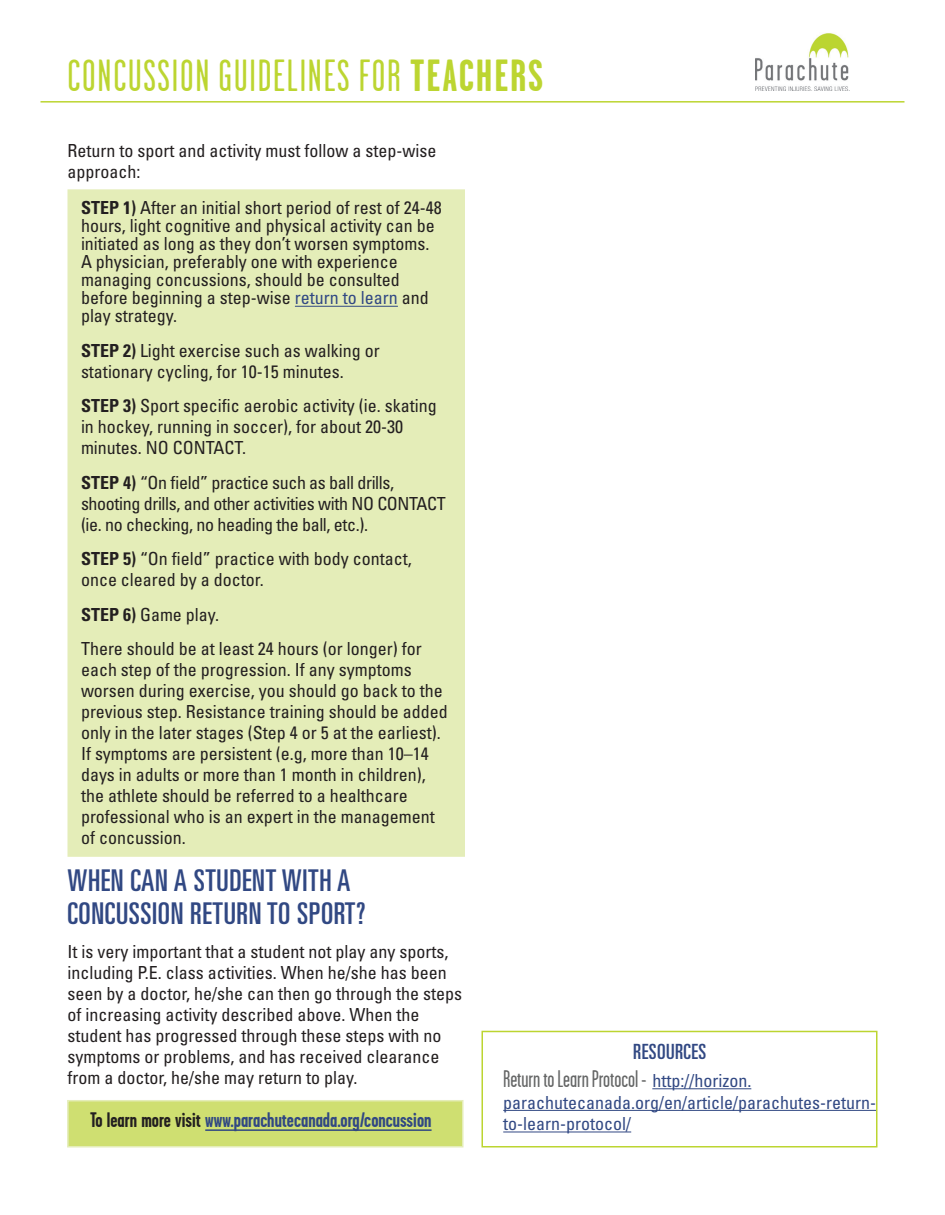
<style>
.page{position:relative;width:945px;height:1215px;background:#fff}
.page>*{position:absolute;margin:0;border:0;box-sizing:border-box;transform-origin:0 0}
.t1{font:45px "Garage Gothic";letter-spacing:.04em;color:#bcd531}
.t2{font:ultra-condensed 30px/33px "Univers";letter-spacing:.02em;color:#314883}
.acknowledgement_body{font:24px "Garage Gothic";letter-spacing:-.005em;color:#656666}
.t3{font:700 21px "Garage Gothic";color:#314883}
.t4{font:ultra-condensed 21px "Univers";letter-spacing:.02em;color:#314883}
.body{font:condensed 18px/21px "Univers";color:#231f20}
.body-2{font:condensed 18px/21px "Univers";letter-spacing:-.02em;color:#231f20}
.acknowledgement_body-2{font:condensed 18px/21.6px "Univers";color:#314883}
.s1{font-weight:700}
.s2{color:#314883}
.s3{color:#231f20}
.s4{font-family:"Univers";font-stretch:condensed;font-size:18px;color:#314883}
</style>
<div class="page">
<div style="left:68px;top:189px;width:397px;height:668px;background:#e4edb8;border:2px solid #e4edb8"></div>
<hr style="left:295px;top:306px;width:103px;height:1px;background:#314883">
<hr style="left:40px;top:101px;width:864px;height:2px;background:#bcd531">
<img style="left:755px;top:33px;width:94px;height:58px">
<hr style="left:652px;top:1088px;width:99px;height:1px;background:#314883">
<hr style="left:503px;top:1110px;width:373px;height:1px;background:#314883">
<hr style="left:503px;top:1132px;width:128px;height:1px;background:#314883">
<div style="left:482px;top:1031px;width:396px;height:117px;border:2px solid #bcd531"></div>
<div style="left:67px;top:1100px;width:397px;height:48px;background:#cfdf71;border:2px solid #e4edb8"></div>
<hr style="left:205px;top:1129px;width:227px;height:2px;background:#314883">
<p class="t1" style="left:68px;top:48px;width:478px">CONCUSSION GUIDELINES FOR <span class="s1">TEACHERS</span></p>
<p class="body" style="left:68px;top:140px;width:370px">Return to sport and activity must follow a step-wise approach:</p>
<p class="body" style="left:81px;top:199px;width:362px;line-height:18px"><span class="s1">STEP 1)</span> After an initial short period of rest of 24-48 hours, light cognitive and physical activity can be initiated as long as they don’t worsen symptoms.<br>A physician, preferably one with experience managing concussions, should be consulted before beginning a step-wise <span class="s2">return to learn</span> and play strategy.</p>
<p class="body" style="left:81px;top:340px;width:300px"><span class="s1">STEP 2)</span> Light exercise such as walking or stationary cycling, for 10-15 minutes.</p>
<p class="body" style="left:81px;top:395px;width:357px"><span class="s1">STEP 3)</span> Sport specific aerobic activity (ie. skating in hockey, running in soccer), for about 20-30 minutes. NO CONTACT.</p>
<p class="body-2" style="left:81px;top:472px;width:366px"><span class="s1">STEP 4)</span> “On field” practice such as ball drills, shooting drills, and other activities with NO CONTACT (ie. no checking, no heading the ball, etc.).</p>
<p class="body" style="left:81px;top:548px;width:332px"><span class="s1">STEP 5)</span> “On field” practice with body contact, once cleared by a doctor.</p>
<p class="body" style="left:81px;top:604px;width:140px"><span class="s1">STEP 6)</span> Game play.</p>
<p class="body" style="left:81px;top:638px;width:368px">There should be at least 24 hours (or longer) for each step of the progression. If any symptoms worsen during exercise, you should go back to the previous step. Resistance training should be added only in the later stages (Step 4 or 5 at the earliest).<br>If symptoms are persistent (e.g, more than 10–14 days in adults or more than 1 month in children), the athlete should be referred to a healthcare professional who is an expert in the management of concussion.</p>
<p class="t2" style="left:68px;top:864px;width:300px">WHEN CAN A STUDENT WITH A<br>CONCUSSION RETURN TO SPORT?</p>
<p class="body" style="left:68px;top:941px;width:396px">It is very important that a student not play any sports, including P.E. class activities. When he/she has been seen by a doctor, he/she can then go through the steps of increasing activity described above. When the student has progressed through these steps with no symptoms or problems, and has received clearance from a doctor, he/she may return to play.</p>
<p class="t3" style="left:90px;top:1107px;width:343px"><span class="s3">To learn more visit</span> www.parachutecanada.org/concussion</p>
<p class="t4" style="left:633px;top:1040px;width:74px">RESOURCES</p>
<p class="acknowledgement_body" style="left:503px;top:1064px;width:250px">Return to Learn Protocol - <span class="s4">http://horizon.</span></p>
<p class="acknowledgement_body-2" style="left:503px;top:1091px;width:374px">parachutecanada.org/en/article/parachutes-return&shy;to-learn-protocol/</p>
</div>
